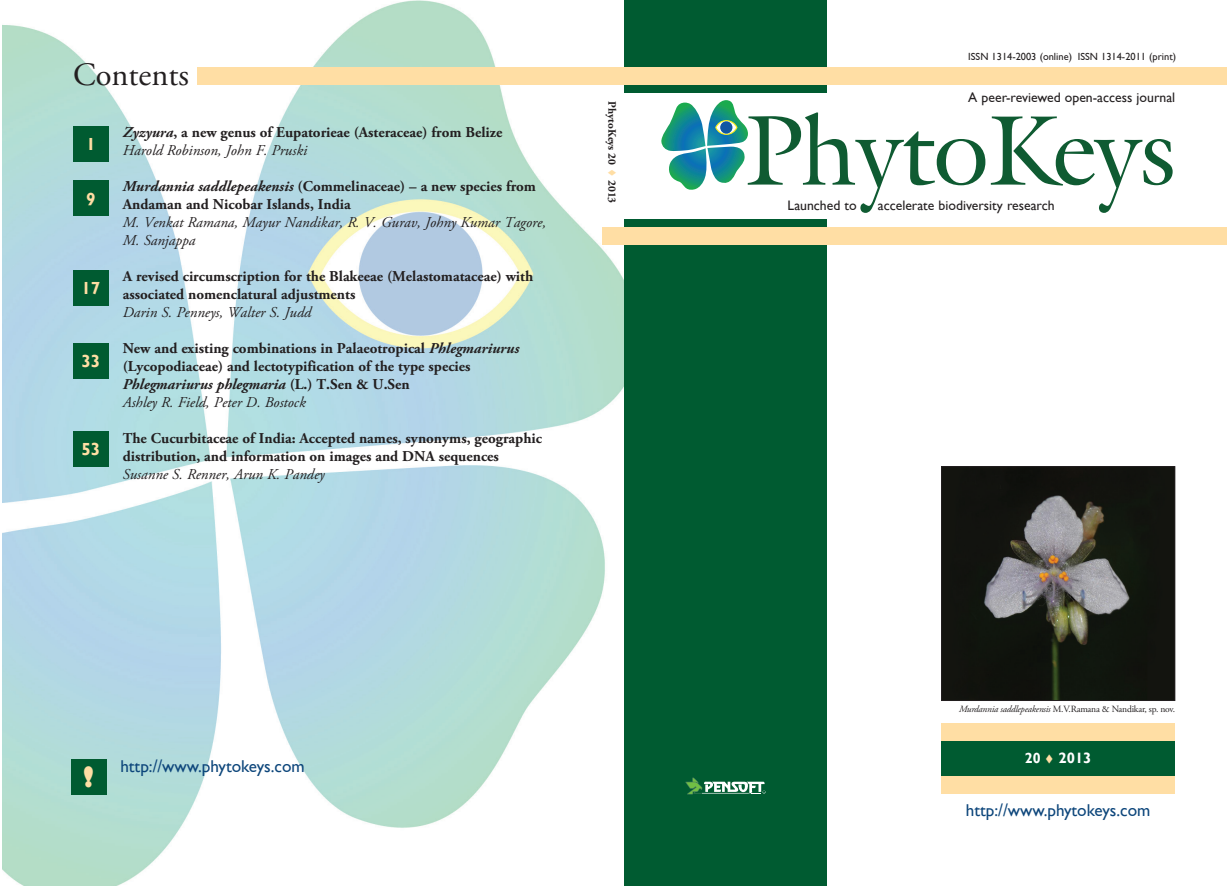
<style>
.page{position:relative;width:1227px;height:886px;background:#fff}
.page>*{position:absolute;margin:0;border:0;box-sizing:border-box;transform-origin:0 0}
.t1{font:32.5px "Adobe Garamond Pro";color:#231f20}
.t2{font:800 27.12px "Gill Sans";color:#ffdea4}
.t3{font:700 17.5px "Gill Sans";color:#ffdea4}
.t4{font:17.12px "Gill Sans";color:#0d467b}
.t5{font:700 15px/18px "Adobe Garamond Pro";color:#231f20}
.t6{font:italic 15px/18px "Adobe Garamond Pro";color:#231f20}
.t7{font:700 15px "Gill Sans";color:#fff}
.t8{font:13.75px "Gill Sans";color:#231f20}
.t9{font:700 11.25px "Adobe Garamond Pro";color:#231f20}
.t10{font:10.38px "Gill Sans";color:#231f20}
.t11{font:9.5px "Adobe Garamond Pro";letter-spacing:-.02em;color:#231f20}
.s1{font-style:italic}
.s2{font-weight:400;font-style:italic}
.s3{color:#ffdea4}
.s4{font-size:14.62px}
</style>
<div class="page">
<img style="left:2px;top:0;width:654px;height:886px">
<svg style="left:991px;top:116px;width:181px;height:97px"></svg>
<svg style="left:661px;top:100px;width:324px;height:113px"></svg>
<svg style="left:716px;top:121px;width:20px;height:13px"></svg>
<div style="left:720px;top:121px;width:12px;height:13px;background:#1056a3;border-radius:50%"></div>
<div style="left:624px;top:220px;width:202px;height:666px;background:#005b31"></div>
<div style="left:624px;top:0;width:202px;height:92px;background:#005b31"></div>
<div style="left:197px;top:67px;width:1030px;height:18px;background:#ffdea4"></div>
<div style="left:602px;top:227px;width:625px;height:17px;background:#ffdea4"></div>
<div style="left:941px;top:740px;width:234px;height:36px;background:#005b31"></div>
<div style="left:941px;top:723px;width:234px;height:17px;background:#ffdea4"></div>
<div style="left:941px;top:776px;width:234px;height:18px;background:#ffdea4"></div>
<div style="left:73px;top:126px;width:36px;height:36px;background:#005b31"></div>
<div style="left:73px;top:181px;width:36px;height:35px;background:#005b31"></div>
<div style="left:73px;top:271px;width:36px;height:35px;background:#005b31"></div>
<div style="left:73px;top:343px;width:36px;height:35px;background:#005b31"></div>
<div style="left:73px;top:431px;width:36px;height:36px;background:#005b31"></div>
<img style="left:943px;top:468px;width:230px;height:231px">
<div style="left:941px;top:466px;width:234px;height:235px;border:1px solid #231f20"></div>
<svg style="left:685px;top:777px;width:80px;height:17px"></svg>
<div style="left:71px;top:759px;width:35px;height:35px;background:#005b31"></div>
<h1 class="t1" style="left:73px;top:55px;width:117px">Contents</h1>
<p class="t3" style="left:86px;top:134px;width:11px">1</p>
<p class="t5" style="left:123px;top:124px;width:381px"><span class="s1">Zyzyura</span>, a new genus of Eupatorieae (Asteraceae) from Belize<br><span class="s2">Harold Robinson, John F. Pruski</span></p>
<p class="t5" style="left:123px;top:178px;width:415px"><span class="s1">Murdannia saddlepeakensis</span> (Commelinaceae) – a new species from<br>Andaman and Nicobar Islands, India</p>
<p class="t6" style="left:123px;top:214px;width:425px">M. Venkat Ramana, Mayur Nandikar, R. V. Gurav, Johny Kumar Tagore,<br>M. Sanjappa</p>
<p class="t5" style="left:123px;top:268px;width:412px">A revised circumscription for the Blakeeae (Melastomataceae) with associated nomenclatural adjustments</p>
<p class="t6" style="left:123px;top:304px;width:190px">Darin S. Penneys, Walter S. Judd</p>
<p class="t5" style="left:123px;top:340px;width:398px">New and existing combinations in Palaeotropical <span class="s1">Phlegmariurus </span>(Lycopodiaceae) and lectotypification of the type species <span class="s1">Phlegmariurus phlegmaria</span> (L.) T.Sen &amp; U.Sen<br><span class="s2">Ashley R. Field, Peter D. Bostock</span></p>
<p class="t5" style="left:123px;top:430px;width:421px">The Cucurbitaceae of India: Accepted names, synonyms, geographic distribution, and information on images and DNA sequences</p>
<p class="t6" style="left:123px;top:466px;width:203px">Susanne S. Renner, Arun K. Pandey</p>
<p class="t3" style="left:86px;top:188px;width:11px">9</p>
<p class="t3" style="left:81px;top:278px;width:20px">17</p>
<p class="t3" style="left:81px;top:350px;width:20px">33</p>
<p class="t3" style="left:81px;top:439px;width:20px">53</p>
<p class="t9" style="left:618px;top:101px;width:104px;rotate:90deg">PhytoKeys 20 <span class="s3">▼</span> 2013</p>
<h2 class="t2" style="left:83px;top:760px;width:12px">!</h2>
<p class="t4" style="left:120px;top:757px;width:186px">http://www.phytokeys.com</p>
<p class="t10" style="left:968px;top:51px;width:209px">ISSN 1314-2003 (online) ISSN 1314-2011 (print)</p>
<p class="t8" style="left:968px;top:89px;width:208px">A peer-reviewed open-access journal</p>
<p class="t8" style="left:787px;top:197px;width:71px">Launched to</p>
<p class="t8" style="left:878px;top:197px;width:178px">accelerate biodiversity research</p>
<p class="t11" style="left:959px;top:704px;width:218px"><span class="s1">Murdannia saddlepeakensis</span> M.V.Ramana &amp; Nandikar, sp. nov.</p>
<p class="t7" style="left:1025px;top:749px;width:68px"><span class="s4">20</span> <span class="s3">▼</span> 2013</p>
<p class="t4" style="left:966px;top:800px;width:186px">http://www.phytokeys.com</p>
</div>
